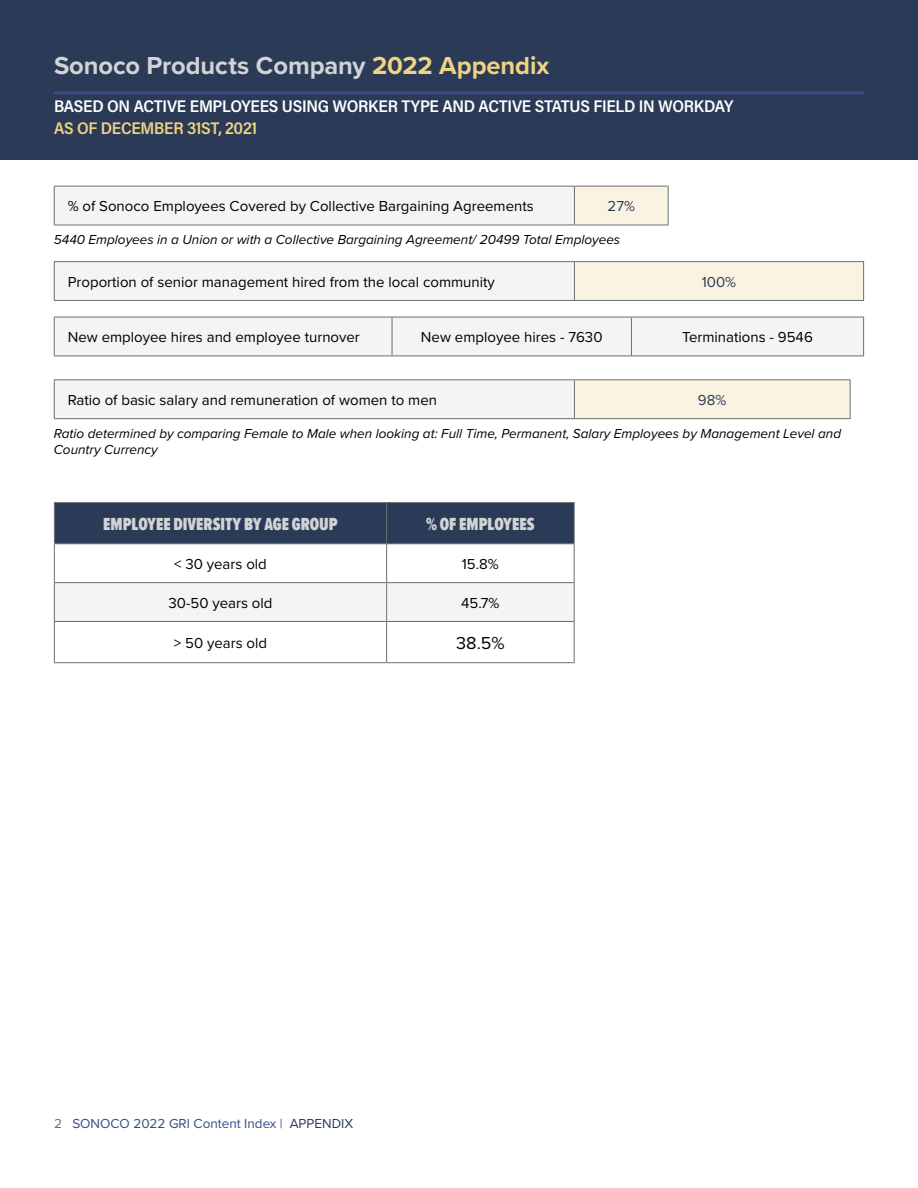
<style>
.page{position:relative;width:918px;height:1188px;background:#fff}
.page>*{position:absolute;margin:0;border:0;box-sizing:border-box;transform-origin:0 0}
.t1{font:700 25.5px "Proxima Nova";letter-spacing:-.005em;color:#d1d3d4}
.t2{font:900 18px "Proxima Nova Ex Cn";color:#d1d3d4}
.t3{font:18px "Proxima Nova";color:#000}
.t4{font:600 16.8px "Acumin Pro Semi Cond";letter-spacing:-.015em;color:#fff}
.t5{font:600 16.8px "Acumin Pro Semi Cond";letter-spacing:-.02em;color:#f0d383}
.t6{font:15px "Proxima Nova";color:#000}
.t7{font:15px "Proxima Nova";color:#2b3a57}
.t8{font:italic 13.5px/16.2px "Proxima Nova";color:#000}
.t9{font:13.5px "Proxima Nova";color:#364c84}
.s1{color:#f0d383}
.s2{color:#6d6e71}
.s3{color:#2b3a57}
</style>
<div class="page">
<div style="left:55px;top:503px;width:519px;height:40px;background:#2b3a57"></div>
<div style="left:55px;top:583px;width:519px;height:38px;background:#f3f4f4"></div>
<hr style="left:54px;top:502px;width:333px;height:1px;background:#6d6e71">
<hr style="left:54px;top:503px;width:1px;height:40px;background:#6d6e71">
<hr style="left:387px;top:502px;width:188px;height:1px;background:#6d6e71">
<hr style="left:386px;top:503px;width:1px;height:40px;background:#6d6e71">
<hr style="left:574px;top:503px;width:1px;height:40px;background:#6d6e71">
<hr style="left:54px;top:543px;width:333px;height:1px;background:#6d6e71">
<hr style="left:54px;top:544px;width:1px;height:38px;background:#6d6e71">
<hr style="left:387px;top:543px;width:188px;height:1px;background:#6d6e71">
<hr style="left:386px;top:544px;width:1px;height:38px;background:#6d6e71">
<hr style="left:574px;top:544px;width:1px;height:38px;background:#6d6e71">
<hr style="left:54px;top:582px;width:333px;height:1px;background:#6d6e71">
<hr style="left:54px;top:583px;width:1px;height:38px;background:#6d6e71">
<hr style="left:387px;top:582px;width:188px;height:1px;background:#6d6e71">
<hr style="left:386px;top:583px;width:1px;height:38px;background:#6d6e71">
<hr style="left:574px;top:583px;width:1px;height:38px;background:#6d6e71">
<hr style="left:54px;top:621px;width:333px;height:1px;background:#6d6e71">
<hr style="left:54px;top:622px;width:1px;height:40px;background:#6d6e71">
<hr style="left:387px;top:621px;width:188px;height:1px;background:#6d6e71">
<hr style="left:386px;top:622px;width:1px;height:40px;background:#6d6e71">
<hr style="left:574px;top:622px;width:1px;height:40px;background:#6d6e71">
<hr style="left:54px;top:662px;width:333px;height:1px;background:#6d6e71">
<hr style="left:387px;top:662px;width:188px;height:1px;background:#6d6e71">
<div style="left:54px;top:186px;width:520px;height:39px;background:#f3f4f4"></div>
<div style="left:574px;top:186px;width:94px;height:39px;background:#fbf3e1"></div>
<hr style="left:54px;top:186px;width:520px;height:1px;background:#6d6e71">
<hr style="left:54px;top:187px;width:1px;height:38px;background:#6d6e71">
<hr style="left:574px;top:186px;width:95px;height:1px;background:#6d6e71">
<hr style="left:574px;top:187px;width:1px;height:38px;background:#6d6e71">
<hr style="left:668px;top:187px;width:1px;height:38px;background:#6d6e71">
<hr style="left:54px;top:225px;width:520px;height:1px;background:#6d6e71">
<hr style="left:574px;top:225px;width:95px;height:1px;background:#6d6e71">
<div style="left:54px;top:380px;width:520px;height:39px;background:#f3f4f4"></div>
<div style="left:574px;top:380px;width:276px;height:39px;background:#fbf3e1"></div>
<hr style="left:54px;top:379px;width:520px;height:1px;background:#6d6e71">
<hr style="left:54px;top:380px;width:1px;height:38px;background:#6d6e71">
<hr style="left:574px;top:379px;width:276px;height:1px;background:#6d6e71">
<hr style="left:574px;top:380px;width:1px;height:38px;background:#6d6e71">
<hr style="left:850px;top:380px;width:1px;height:38px;background:#6d6e71">
<hr style="left:54px;top:418px;width:520px;height:1px;background:#6d6e71">
<hr style="left:574px;top:418px;width:276px;height:1px;background:#6d6e71">
<div style="left:54px;top:262px;width:520px;height:38px;background:#f3f4f4"></div>
<div style="left:574px;top:262px;width:290px;height:38px;background:#fbf3e1"></div>
<hr style="left:54px;top:261px;width:520px;height:1px;background:#6d6e71">
<hr style="left:54px;top:262px;width:1px;height:38px;background:#6d6e71">
<hr style="left:574px;top:261px;width:290px;height:1px;background:#6d6e71">
<hr style="left:574px;top:262px;width:1px;height:38px;background:#6d6e71">
<hr style="left:863px;top:262px;width:1px;height:38px;background:#6d6e71">
<hr style="left:54px;top:300px;width:520px;height:1px;background:#6d6e71">
<hr style="left:574px;top:300px;width:290px;height:1px;background:#6d6e71">
<div style="left:55px;top:318px;width:808px;height:38px;background:#f3f4f4"></div>
<hr style="left:54px;top:317px;width:338px;height:1px;background:#6d6e71">
<hr style="left:54px;top:317px;width:1px;height:39px;background:#6d6e71">
<hr style="left:392px;top:317px;width:239px;height:1px;background:#6d6e71">
<hr style="left:392px;top:317px;width:1px;height:39px;background:#6d6e71">
<hr style="left:631px;top:317px;width:233px;height:1px;background:#6d6e71">
<hr style="left:631px;top:317px;width:1px;height:39px;background:#6d6e71">
<hr style="left:863px;top:317px;width:1px;height:39px;background:#6d6e71">
<hr style="left:54px;top:356px;width:338px;height:1px;background:#6d6e71">
<hr style="left:392px;top:356px;width:239px;height:1px;background:#6d6e71">
<hr style="left:631px;top:356px;width:233px;height:1px;background:#6d6e71">
<div style="left:0;top:0;width:918px;height:160px;background:#2b3a57"></div>
<hr style="left:54px;top:91px;width:810px;height:3px;background:#364c84">
<h1 class="t1" style="left:54px;top:47px;width:497px">Sonoco Products Company <span class="s1">2022 Appendix</span></h1>
<p class="t4" style="left:54px;top:94px;width:681px">BASED ON ACTIVE EMPLOYEES USING WORKER TYPE AND ACTIVE STATUS FIELD IN WORKDAY</p>
<p class="t5" style="left:54px;top:117px;width:205px">AS OF DECEMBER 31ST, 2021</p>
<p class="t6" style="left:68px;top:195px;width:468px">% of Sonoco Employees Covered by Collective Bargaining Agreements</p>
<p class="t7" style="left:608px;top:195px;width:29px">27%</p>
<p class="t8" style="left:54px;top:231px;width:568px">5440 Employees in a Union or with a Collective Bargaining Agreement/ 20499 Total Employees</p>
<p class="t6" style="left:68px;top:271px;width:429px">Proportion of senior management hired from the local community</p>
<p class="t7" style="left:702px;top:271px;width:36px">100%</p>
<p class="t6" style="left:68px;top:326px;width:294px">New employee hires and employee turnover</p>
<p class="t6" style="left:421px;top:326px;width:183px">New employee hires - 7630</p>
<p class="t6" style="left:682px;top:326px;width:132px">Terminations - 9546</p>
<p class="t6" style="left:68px;top:389px;width:371px">Ratio of basic salary and remuneration of women to men</p>
<p class="t7" style="left:698px;top:389px;width:30px">98%</p>
<p class="t8" style="left:54px;top:425px;width:789px">Ratio determined by comparing Female to Male when looking at: Full Time, Permanent, Salary Employees by Management Level and<br>Country Currency</p>
<p class="t2" style="left:103px;top:511px;width:236px">EMPLOYEE DIVERSITY BY AGE GROUP</p>
<p class="t2" style="left:426px;top:511px;width:110px">% OF EMPLOYEES</p>
<p class="t6" style="left:174px;top:553px;width:94px">&lt; 30 years old</p>
<p class="t6" style="left:462px;top:553px;width:39px">15.8%</p>
<p class="t6" style="left:169px;top:592px;width:106px">30-50 years old</p>
<p class="t6" style="left:461px;top:592px;width:40px">45.7%</p>
<p class="t6" style="left:174px;top:632px;width:95px">&gt; 50 years old</p>
<p class="t3" style="left:456px;top:630px;width:50px">38.5%</p>
<p class="t9" style="left:54px;top:1114px;width:301px"><span class="s2">2</span> SONOCO 2022 GRI Content Index | <span class="s3">APPENDIX</span></p>
</div>
